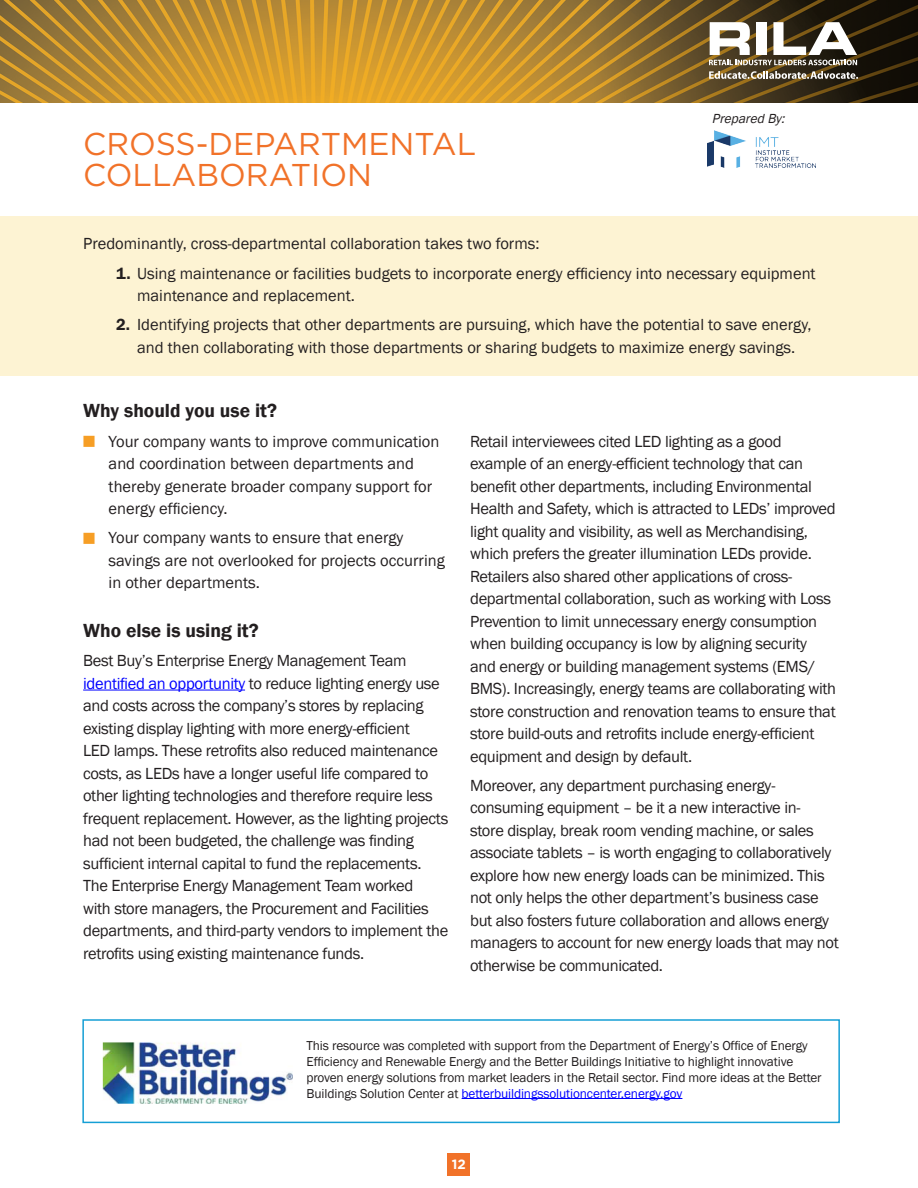
<style>
.page{position:relative;width:918px;height:1188px;background:#fff}
.page>*{position:absolute;margin:0;border:0;box-sizing:border-box;transform-origin:0 0}
.t1{font:31.5px/31.5px "Gotham";color:#f17229}
.t2{font:600 19.5px "Franklin Gothic";color:#231f20}
.t3{font:16.5px/22.5px "Franklin Gothic";letter-spacing:-.02em;color:#231f20}
.t4{font:16.5px/22.5px "Franklin Gothic";color:#231f20}
.t5{font:italic 13.5px "Franklin Gothic";color:#231f20}
.t6{font:700 13.5px "Gotham";color:#fff}
.t7{font:13.35px/15.9px "Franklin Gothic";letter-spacing:-.01em;color:#231f20}
.s1{font-weight:600}
.s2{color:#f69e25}
.s3{color:#00f}
</style>
<div class="page">
<img style="left:0;top:0;width:553px;height:102px">
<svg style="left:553px;top:0;width:365px;height:102px;background:#644c20"></svg>
<div style="left:448px;top:1153px;width:22px;height:22px;background:#f17229"></div>
<svg style="left:709px;top:71px;width:149px;height:8px"></svg>
<svg style="left:709px;top:22px;width:148px;height:43px"></svg>
<div style="left:0;top:216px;width:918px;height:160px;background:#fdf3d3"></div>
<hr style="left:83px;top:690px;width:162px;height:1px;background:#00f">
<img style="left:708px;top:130px;width:107px;height:38px">
<div style="left:82px;top:1019px;width:758px;height:104px;border:2px solid #159fd5"></div>
<img style="left:102px;top:1042px;width:191px;height:62px">
<hr style="left:462px;top:1098px;width:220px;height:1px;background:#00f">
<p class="t1" style="left:83px;top:127px;width:395px">CROSS-DEPARTMENTAL<br>COLLABORATION</p>
<p class="t5" style="left:712px;top:110px;width:78px">Prepared By:</p>
<p class="t4" style="left:83px;top:233px;width:458px">Predominantly, cross-departmental collaboration takes two forms:</p>
<p class="t4" style="left:137px;top:262px;width:680px;text-indent:-21px"><span class="s1">1.</span> Using maintenance or facilities budgets to incorporate energy efficiency into necessary equipment maintenance and replacement.</p>
<p class="t4" style="left:116px;top:314px;width:697px;text-align:center"><span class="s1">2.</span> Identifying projects that other departments are pursuing, which have the potential to save energy, and then collaborating with those departments or sharing budgets to maximize energy savings.</p>
<p class="t2" style="left:83px;top:399px;width:195px">Why should you use it?</p>
<p class="t4" style="left:109px;top:430px;width:332px;text-indent:-26px"><span class="s2">■</span> Your company wants to improve communication and coordination between departments and thereby generate broader company support for energy efficiency.</p>
<p class="t4" style="left:109px;top:527px;width:338px;text-indent:-26px"><span class="s2">■</span> Your company wants to ensure that energy savings are not overlooked for projects occurring in other departments.</p>
<p class="t2" style="left:83px;top:619px;width:177px">Who else is using it?</p>
<p class="t3" style="left:83px;top:650px;width:367px">Best Buy’s Enterprise Energy Management Team <span class="s3">identified an opportunity</span> to reduce lighting energy use and costs across the company’s stores by replacing existing display lighting with more energy-efficient<br>LED lamps. These retrofits also reduced maintenance costs, as LEDs have a longer useful life compared to other lighting technologies and therefore require less frequent replacement. However, as the lighting projects had not been budgeted, the challenge was finding sufficient internal capital to fund the replacements.<br>The Enterprise Energy Management Team worked<br>with store managers, the Procurement and Facilities departments, and third-party vendors to implement the retrofits using existing maintenance funds.</p>
<p class="t3" style="left:470px;top:430px;width:367px">Retail interviewees cited LED lighting as a good example of an energy-efficient technology that can benefit other departments, including Environmental Health and Safety, which is attracted to LEDs’ improved light quality and visibility, as well as Merchandising, which prefers the greater illumination LEDs provide.<br>Retailers also shared other applications of cross&shy;departmental collaboration, such as working with Loss Prevention to limit unnecessary energy consumption when building occupancy is low by aligning security and energy or building management systems (EMS/ BMS). Increasingly, energy teams are collaborating with store construction and renovation teams to ensure that store build-outs and retrofits include energy-efficient equipment and design by default.</p>
<p class="t3" style="left:470px;top:774px;width:370px">Moreover, any department purchasing energy&shy;consuming equipment – be it a new interactive in-<br>store display, break room vending machine, or sales associate tablets – is worth engaging to collaboratively explore how new energy loads can be minimized. This not only helps the other department’s business case but also fosters future collaboration and allows energy managers to account for new energy loads that may not otherwise be communicated.</p>
<p class="t7" style="left:307px;top:1038px;width:517px">This resource was completed with support from the Department of Energy’s Office of Energy Efficiency and Renewable Energy and the Better Buildings Initiative to highlight innovative proven energy solutions from market leaders in the Retail sector. Find more ideas at the Better Buildings Solution Center at <span class="s3">betterbuildingssolutioncenter.energy.gov</span></p>
<p class="t6" style="left:452px;top:1156px;width:16px">12</p>
</div>
